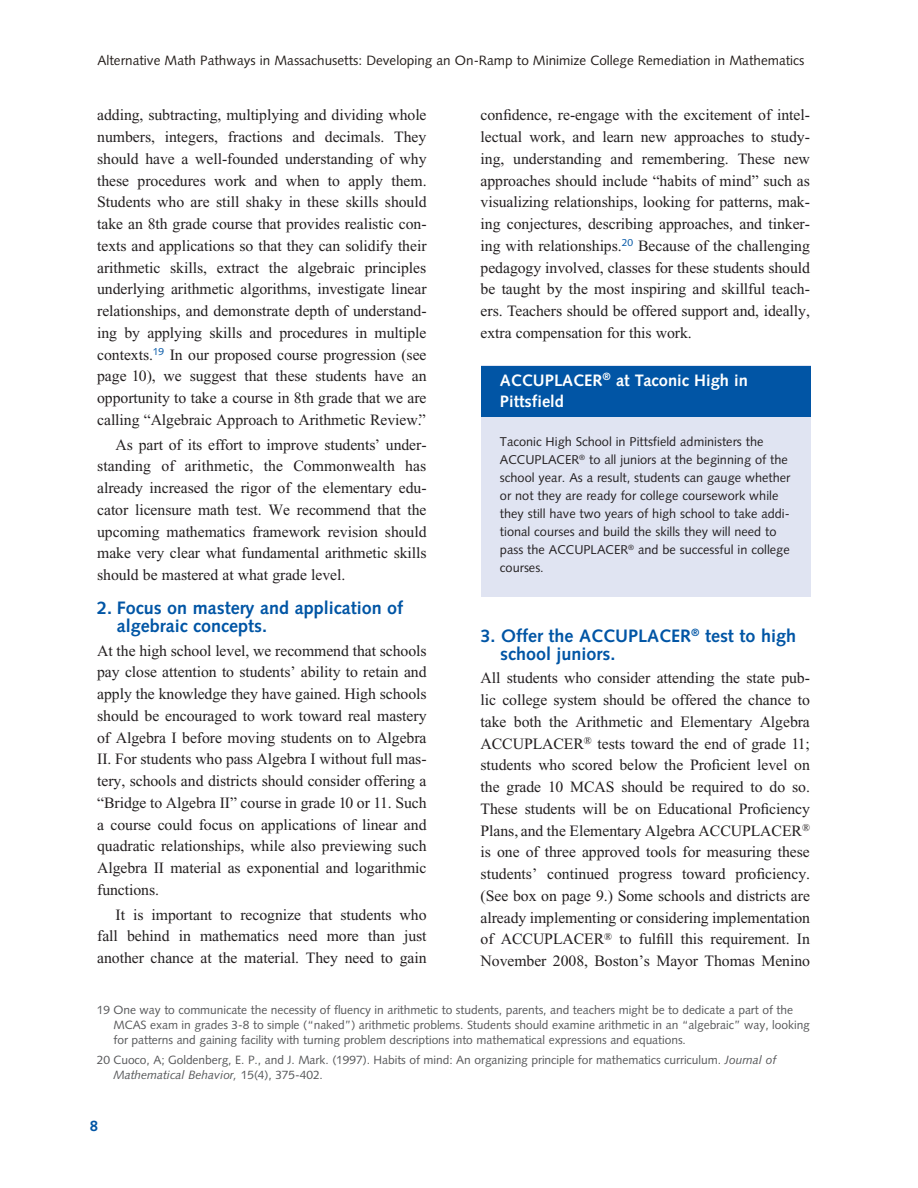
<style>
.page{position:relative;width:918px;height:1188px;background:#fff}
.page>*{position:absolute;margin:0;border:0;box-sizing:border-box;transform-origin:0 0}
.Heading_3{font:700 18px/18px "Syntax";color:#0155a5}
.Box_Header{font:700 16.5px/21px "Syntax";color:#fff}
.Body_Text_1{font:15.75px/21.8px "Times New Roman";letter-spacing:-.005em;color:#231f20;text-align:justify}
.Body_Text{font:15.75px/21.8px "Times New Roman";letter-spacing:-.005em;color:#231f20;text-align:justify}
.t1{font:700 15px "Syntax";color:#0155a5}
.t2{font:13.5px "Syntax";color:#241e1b}
.Box_Text{font:12.75px/18px "Syntax";color:#231f20}
.Footnote{font:12px/15px "Syntax";letter-spacing:-.005em;color:#57585a}
.s1{font-style:italic}
</style>
<div class="page">
<div style="left:482px;top:365px;width:329px;height:232px;background:#e0e4f2"></div>
<div style="left:482px;top:366px;width:329px;height:51px;background:#0155a5"></div>
<p class="t2" style="left:98px;top:52px;width:709px">Alternative Math Pathways in Massachusetts: Developing an On-Ramp to Minimize College Remediation in Mathematics</p>
<p class="Body_Text_1" style="left:97px;top:104px;width:331px">adding, subtracting, multiplying and dividing whole numbers, integers, fractions and decimals. They should have a well-founded understanding of why these procedures work and when to apply them.<br>Students who are still shaky in these skills should take an 8th grade course that provides realistic con&shy;texts and applications so that they can solidify their arithmetic skills, extract the algebraic principles underlying arithmetic algorithms, investigate linear relationships, and demonstrate depth of understand&shy;ing by applying skills and procedures in multiple contexts.<sup>19</sup> In our proposed course progression (see page 10), we suggest that these students have an opportunity to take a course in 8th grade that we are calling “Algebraic Approach to Arithmetic Review.”</p>
<p class="Body_Text" style="left:97px;top:434px;width:331px;text-indent:18px">As part of its effort to improve students’ under&shy;standing of arithmetic, the Commonwealth has already increased the rigor of the elementary edu&shy;cator licensure math test. We recommend that the upcoming mathematics framework revision should make very clear what fundamental arithmetic skills should be mastered at what grade level.</p>
<p class="Heading_3" style="left:117px;top:599px;width:288px;text-indent:-20px">2. Focus on mastery and application of algebraic concepts.</p>
<p class="Body_Text_1" style="left:97px;top:639px;width:331px">At the high school level, we recommend that schools pay close attention to students’ ability to retain and apply the knowledge they have gained. High schools should be encouraged to work toward real mastery of Algebra I before moving students on to Algebra II. For students who pass Algebra I without full mas&shy;tery, schools and districts should consider offering a “Bridge to Algebra II” course in grade 10 or 11. Such a course could focus on applications of linear and quadratic relationships, while also previewing such Algebra II material as exponential and logarithmic functions.</p>
<p class="Body_Text" style="left:97px;top:904px;width:331px;text-indent:18px">It is important to recognize that students who fall behind in mathematics need more than just another chance at the material. They need to gain</p>
<p class="Body_Text" style="left:481px;top:104px;width:331px">confidence, re-engage with the excitement of intel&shy;lectual work, and learn new approaches to study&shy;ing, understanding and remembering. These new approaches should include “habits of mind” such as visualizing relationships, looking for patterns, mak&shy;ing conjectures, describing approaches, and tinker&shy;ing with relationships.<sup>20</sup> Because of the challenging pedagogy involved, classes for these students should be taught by the most inspiring and skillful teach&shy;ers. Teachers should be offered support and, ideally, extra compensation for this work.</p>
<p class="Box_Header" style="left:500px;top:370px;width:249px">ACCUPLACER<sup>®</sup> at Taconic High in<br>Pittsfield</p>
<p class="Box_Text" style="left:500px;top:433px;width:292px">Taconic High School in Pittsfield administers the ACCUPLACER<sup>®</sup> to all juniors at the beginning of the school year. As a result, students can gauge whether or not they are ready for college coursework while they still have two years of high school to take addi&shy;tional courses and build the skills they will need to pass the ACCUPLACER<sup>®</sup> and be successful in college courses.</p>
<p class="Heading_3" style="left:500px;top:627px;width:297px;text-indent:-20px">3. Offer the ACCUPLACER<sup>®</sup> test to high school juniors.</p>
<p class="Body_Text_1" style="left:481px;top:667px;width:331px">All students who consider attending the state pub&shy;lic college system should be offered the chance to take both the Arithmetic and Elementary Algebra ACCUPLACER<sup>®</sup> tests toward the end of grade 11; students who scored below the Proficient level on the grade 10 MCAS should be required to do so.<br>These students will be on Educational Proficiency Plans, and the Elementary Algebra ACCUPLACER<sup>® </sup>is one of three approved tools for measuring these students’ continued progress toward proficiency. (See box on page 9.) Some schools and districts are already implementing or considering implementation of ACCUPLACER<sup>®</sup> to fulfill this requirement. In November 2008, Boston’s Mayor Thomas Menino</p>
<p class="Footnote" style="left:113px;top:1002px;width:698px;text-indent:-17px">19 One way to communicate the necessity of fluency in arithmetic to students, parents, and teachers might be to dedicate a part of the<br>MCAS exam in grades 3-8 to simple (“naked”) arithmetic problems. Students should examine arithmetic in an “algebraic” way, looking for patterns and gaining facility with turning problem descriptions into mathematical expressions and equations.</p>
<p class="Footnote" style="left:113px;top:1052px;width:664px;text-indent:-17px">20 Cuoco, A; Goldenberg, E. P., and J. Mark. (1997). Habits of mind: An organizing principle for mathematics curriculum. <span class="s1">Journal of<br>Mathematical Behavior,</span> 15(4), 375-402.</p>
<p class="t1" style="left:90px;top:1117px;width:10px">8</p>
</div>
